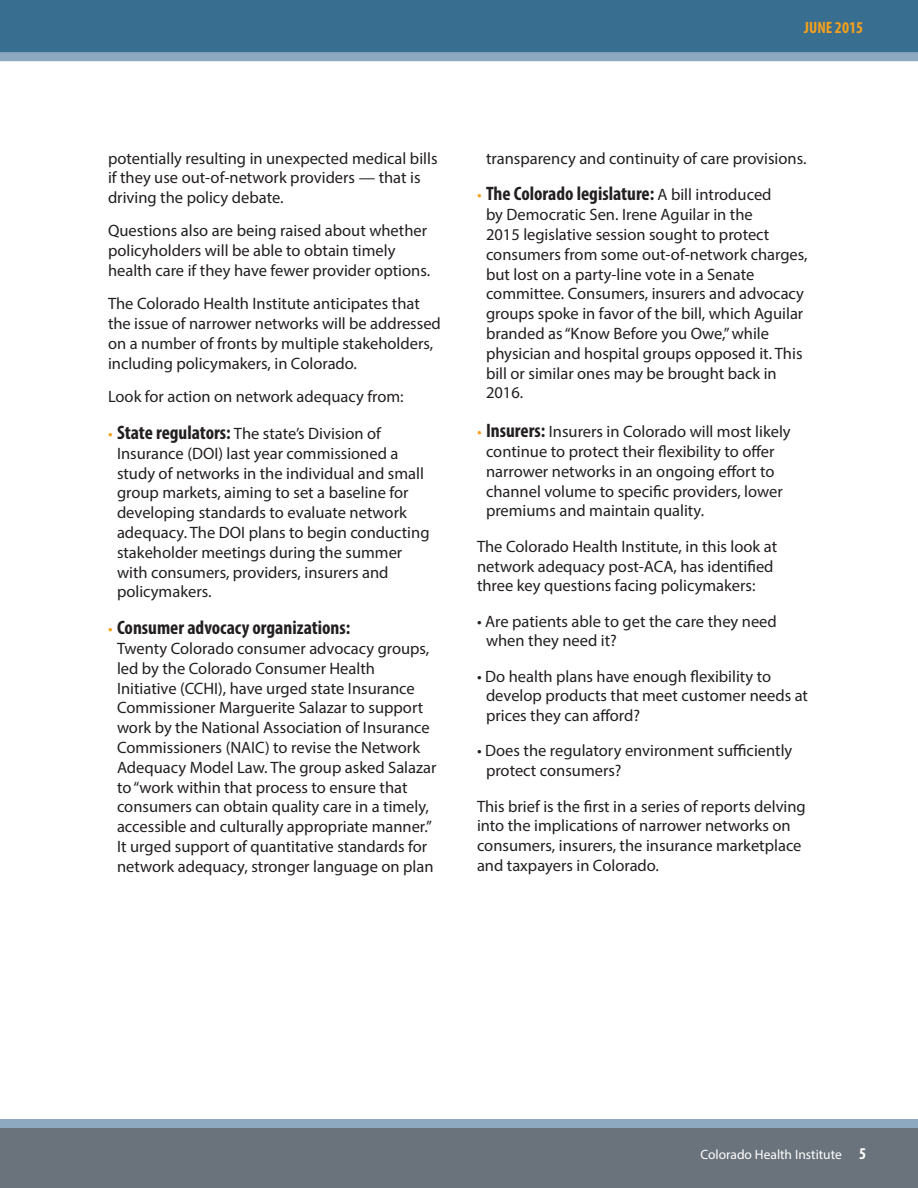
<style>
.page{position:relative;width:918px;height:1188px;background:#fff}
.page>*{position:absolute;margin:0;border:0;box-sizing:border-box;transform-origin:0 0}
.t1{font:700 condensed 19.5px "Myriad Pro";color:#231f20}
.t2{font:16.5px/19.8px "Myriad Pro";color:#231f20}
.t3{font:700 condensed 16.5px "Myriad Pro";color:#f6a01b}
.t4{font:13.5px "Myriad Pro";color:#fff}
.s1{color:#f6a01b}
.s2{font-weight:700;font-stretch:condensed;font-size:19.5px}
.s3{font-weight:400;font-stretch:normal;font-size:16.5px;color:#f6a01b}
.s4{font-weight:400;font-stretch:normal;font-size:16.5px}
.s5{font-weight:700;font-stretch:condensed;font-size:16.5px}
</style>
<div class="page">
<div style="left:0;top:1124px;width:918px;height:64px;background:#6a737b"></div>
<div style="left:0;top:1119px;width:918px;height:9px;background:#8da9c1"></div>
<div style="left:0;top:0;width:918px;height:54px;background:#386e8f"></div>
<div style="left:0;top:52px;width:918px;height:9px;background:#8da9c1"></div>
<p class="t3" style="left:804px;top:18px;width:60px">JUNE 2015</p>
<p class="t2" style="left:108px;top:148px;width:331px">potentially resulting in unexpected medical bills if they use out-of-network providers — that is driving the policy debate.</p>
<p class="t2" style="left:108px;top:221px;width:324px">Questions also are being raised about whether policyholders will be able to obtain timely health care if they have fewer provider options.</p>
<p class="t2" style="left:108px;top:294px;width:334px">The Colorado Health Institute anticipates that the issue of narrower networks will be addressed on a number of fronts by multiple stakeholders, including policymakers, in Colorado.</p>
<p class="t2" style="left:108px;top:386px;width:297px">Look for action on network adequacy from:</p>
<p class="t2" style="left:117px;top:423px;width:314px;text-indent:-9px"><span class="s1">•</span> <span class="s2">State regulators:</span> The state’s Division of Insurance (DOI) last year commissioned a study of networks in the individual and small group markets, aiming to set a baseline for developing standards to evaluate network adequacy. The DOI plans to begin conducting stakeholder meetings during the summer with consumers, providers, insurers and policymakers.</p>
<p class="t1" style="left:108px;top:616px;width:244px"><span class="s3">•</span> Consumer advocacy organizations:</p>
<p class="t2" style="left:117px;top:638px;width:321px">Twenty Colorado consumer advocacy groups, led by the Colorado Consumer Health Initiative (CCHI), have urged state Insurance Commissioner Marguerite Salazar to support work by the National Association of Insurance Commissioners (NAIC) to revise the Network Adequacy Model Law. The group asked Salazar to “work within that process to ensure that consumers can obtain quality care in a timely, accessible and culturally appropriate manner.” It urged support of quantitative standards for network adequacy, stronger language on plan</p>
<p class="t2" style="left:486px;top:148px;width:322px">transparency and continuity of care provisions.</p>
<p class="t1" style="left:477px;top:182px;width:296px"><span class="s3">•</span> The Colorado legislature: <span class="s4">A bill introduced</span></p>
<p class="t2" style="left:486px;top:205px;width:323px">by Democratic Sen. Irene Aguilar in the<br>2015 legislative session sought to protect consumers from some out-of-network charges, but lost on a party-line vote in a Senate committee. Consumers, insurers and advocacy groups spoke in favor of the bill, which Aguilar branded as “Know Before you Owe,” while physician and hospital groups opposed it. This bill or similar ones may be brought back in 2016.</p>
<p class="t2" style="left:486px;top:422px;width:306px;text-indent:-9px"><span class="s1">•</span> <span class="s2">Insurers:</span> Insurers in Colorado will most likely continue to protect their flexibility to offer narrower networks in an ongoing effort to channel volume to specific providers, lower premiums and maintain quality.</p>
<p class="t2" style="left:477px;top:536px;width:302px">The Colorado Health Institute, in this look at network adequacy post-ACA, has identified three key questions facing policymakers:</p>
<p class="t2" style="left:486px;top:611px;width:292px;text-indent:-9px">• Are patients able to get the care they need when they need it?</p>
<p class="t2" style="left:486px;top:666px;width:324px;text-indent:-9px">• Do health plans have enough flexibility to develop products that meet customer needs at prices they can afford?</p>
<p class="t2" style="left:486px;top:741px;width:308px;text-indent:-9px">• Does the regulatory environment sufficiently protect consumers?</p>
<p class="t2" style="left:477px;top:796px;width:330px">This brief is the first in a series of reports delving into the implications of narrower networks on consumers, insurers, the insurance marketplace and taxpayers in Colorado.</p>
<p class="t4" style="left:701px;top:1146px;width:167px">Colorado Health Institute <span class="s5">5</span></p>
</div>
